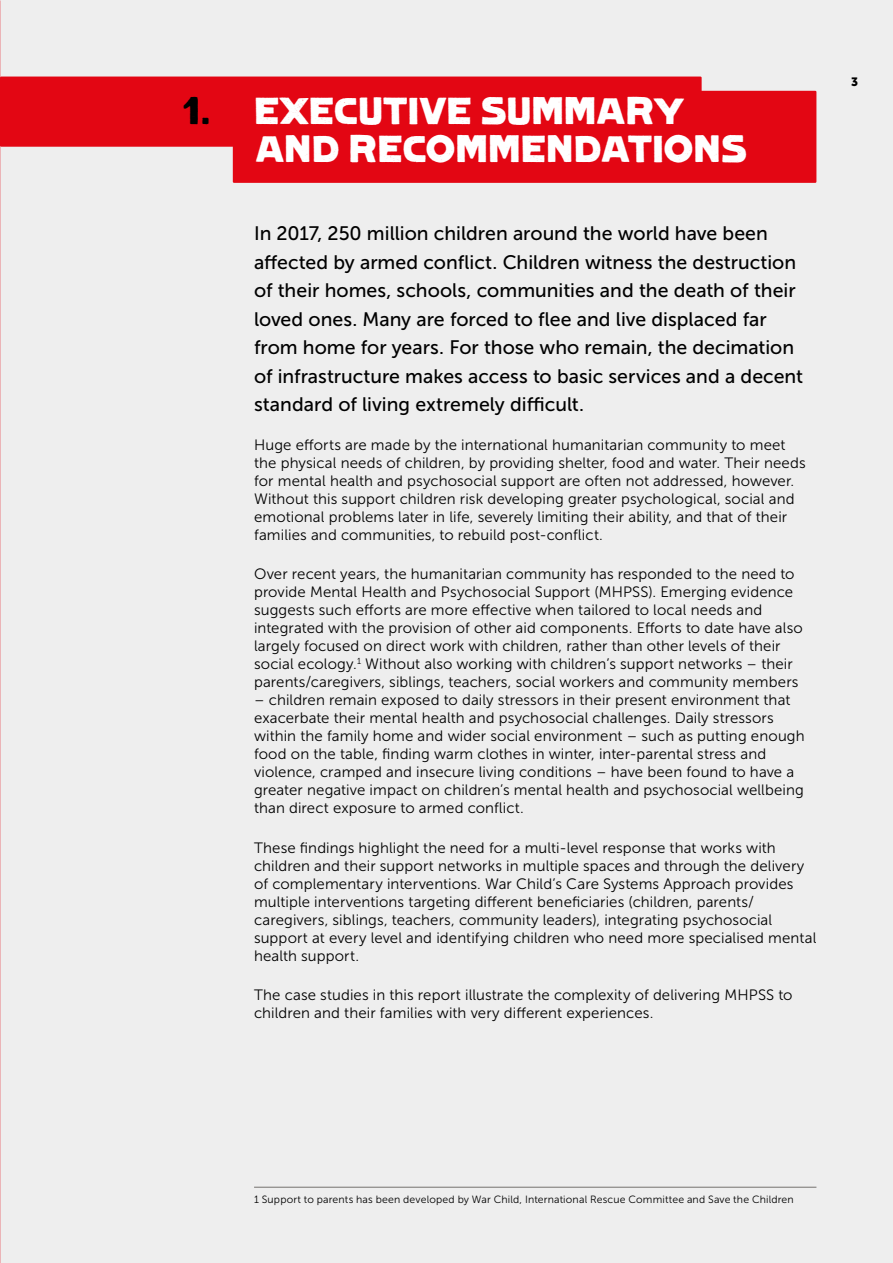
<style>
.page{position:relative;width:893px;height:1263px;background:#eee}
.page>*{position:absolute;margin:0;border:0;box-sizing:border-box;transform-origin:0 0}
.t1{font:42px "Lietz Lindau Hamburg";color:#000}
.t2{font:36px/37.5px "Lietz Lindau Hamburg";letter-spacing:-.005em;color:#fff}
.t3{font:19.5px/28.5px "Museo Sans 500";color:#000}
.t4{font:15px/18px "Museo Sans 300";letter-spacing:.01em;color:#000}
.t5{font:12px "Museo Sans 900";color:#000}
.t6{font:10.5px "Museo Sans 300";letter-spacing:.015em;color:#000}
</style>
<div class="page">
<div style="left:0;top:77px;width:702px;height:70px;background:#e30613"></div>
<div style="left:233px;top:91px;width:583px;height:92px;background:#e30613"></div>
<hr style="left:254px;top:1187px;width:562px;height:1px;background:#74716f">
<h1 class="t1" style="left:183px;top:85px;width:30px">1.</h1>
<h2 class="t2" style="left:254px;top:93px;width:494px">EXECUTIVE SUMMARY<br>AND RECOMMENDATIONS</h2>
<p class="t3" style="left:254px;top:219px;width:551px">In 2017, 250 million children around the world have been affected by armed conflict. Children witness the destruction of their homes, schools, communities and the death of their loved ones. Many are forced to flee and live displaced far from home for years. For those who remain, the decimation of infrastructure makes access to basic services and a decent standard of living extremely difficult.</p>
<p class="t4" style="left:254px;top:436px;width:553px">Huge efforts are made by the international humanitarian community to meet the physical needs of children, by providing shelter, food and water. Their needs for mental health and psychosocial support are often not addressed, however.<br>Without this support children risk developing greater psychological, social and emotional problems later in life, severely limiting their ability, and that of their families and communities, to rebuild post-conflict.</p>
<p class="t4" style="left:254px;top:565px;width:550px">Over recent years, the humanitarian community has responded to the need to provide Mental Health and Psychosocial Support (MHPSS). Emerging evidence suggests such efforts are more effective when tailored to local needs and integrated with the provision of other aid components. Efforts to date have also largely focused on direct work with children, rather than other levels of their social ecology.<sup>1</sup> Without also working with children’s support networks – their parents/caregivers, siblings, teachers, social workers and community members</p>
<p class="t4" style="left:254px;top:691px;width:552px">– children remain exposed to daily stressors in their present environment that exacerbate their mental health and psychosocial challenges. Daily stressors within the family home and wider social environment – such as putting enough food on the table, finding warm clothes in winter, inter-parental stress and violence, cramped and insecure living conditions – have been found to have a greater negative impact on children’s mental health and psychosocial wellbeing than direct exposure to armed conflict.</p>
<p class="t4" style="left:254px;top:838px;width:564px">These findings highlight the need for a multi-level response that works with children and their support networks in multiple spaces and through the delivery of complementary interventions. War Child’s Care Systems Approach provides multiple interventions targeting different beneficiaries (children, parents/ caregivers, siblings, teachers, community leaders), integrating psychosocial support at every level and identifying children who need more specialised mental health support.</p>
<p class="t4" style="left:254px;top:986px;width:540px">The case studies in this report illustrate the complexity of delivering MHPSS to children and their families with very different experiences.</p>
<p class="t5" style="left:851px;top:75px;width:9px">3</p>
<p class="t6" style="left:254px;top:1194px;width:541px">1 Support to parents has been developed by War Child, International Rescue Committee and Save the Children</p>
</div>
